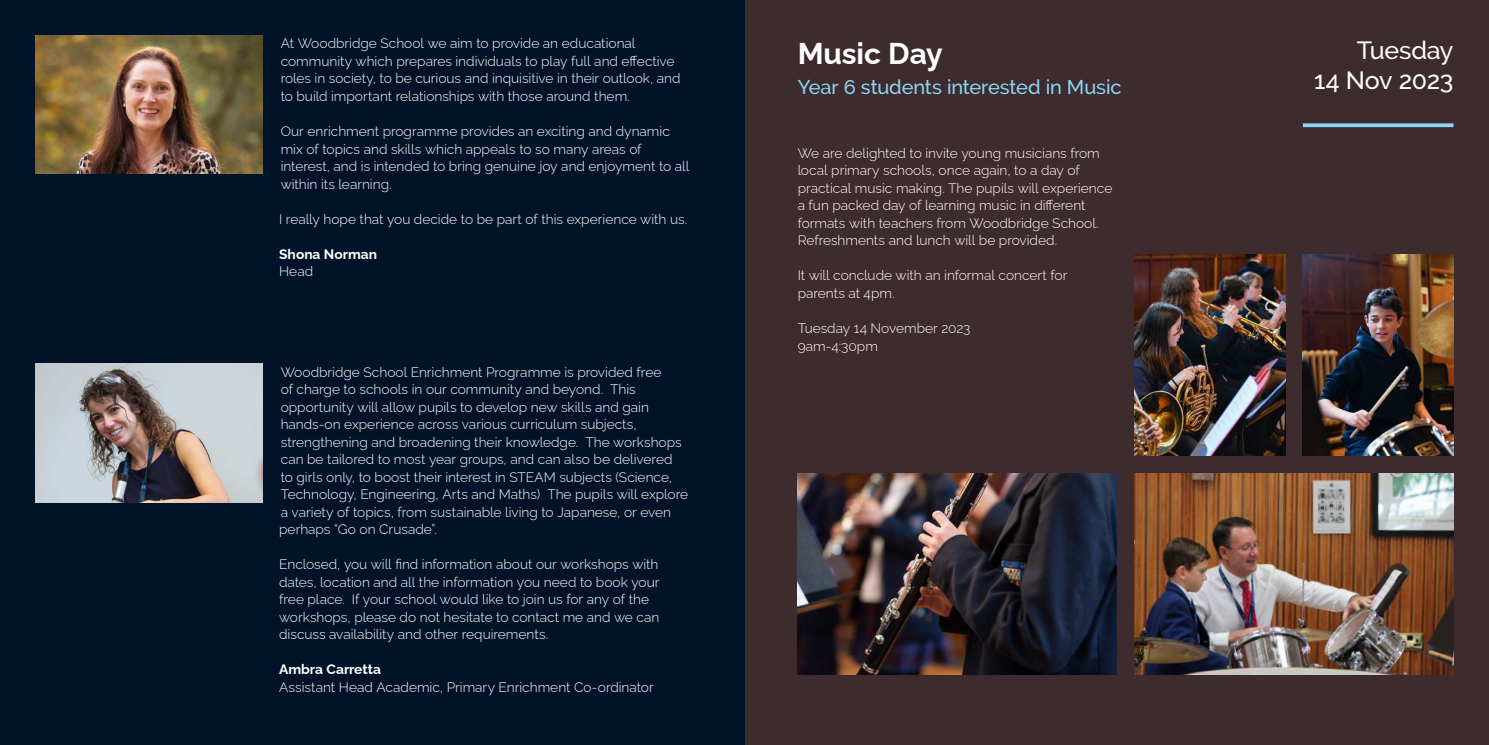
<style>
.page{position:relative;width:1489px;height:745px;background:#fff}
.page>*{position:absolute;margin:0;border:0;box-sizing:border-box;transform-origin:0 0}
.t1{font:100 30px "Raleway";letter-spacing:-.005em;color:#fff}
.t2{font:500 25px "Raleway";letter-spacing:-.015em;color:#fff}
.t3{font:500 20px "Raleway";letter-spacing:-.005em;color:#89d6f7}
.t4{font:100 13.75px/17.5px "Raleway";color:#fff}
</style>
<div class="page">
<div style="left:744px;top:0;width:744px;height:744px;background:#3e2b2d"></div>
<div style="left:0;top:0;width:744px;height:744px;background:#001329"></div>
<img style="left:1134px;top:254px;width:150px;height:201px">
<img style="left:1134px;top:473px;width:319px;height:200px">
<img style="left:1302px;top:254px;width:151px;height:201px">
<img style="left:35px;top:35px;width:228px;height:139px">
<img style="left:35px;top:363px;width:228px;height:138px">
<svg style="left:1302px;top:123px;width:151px;height:4px"></svg>
<img style="left:797px;top:473px;width:319px;height:200px">
<p class="t4" style="left:281px;top:33px;width:401px">At Woodbridge School we aim to provide an educational community which prepares individuals to play full and effective roles in society, to be curious and inquisitive in their outlook, and to build important relationships with those around them.</p>
<p class="t4" style="left:281px;top:121px;width:410px">Our enrichment programme provides an exciting and dynamic mix of topics and skills which appeals to so many areas of interest, and is intended to bring genuine joy and enjoyment to all within its learning.</p>
<p class="t4" style="left:279px;top:208px;width:409px">I really hope that you decide to be part of this experience with us.</p>
<p class="t4" style="left:279px;top:243px;width:99px">Shona Norman</p>
<p class="t4" style="left:279px;top:261px;width:35px">Head</p>
<p class="t4" style="left:279px;top:361px;width:410px">Woodbridge School Enrichment Programme is provided free<br>of charge to schools in our community and beyond. This opportunity will allow pupils to develop new skills and gain hands-on experience across various curriculum subjects, strengthening and broadening their knowledge. The workshops can be tailored to most year groups, and can also be delivered<br>to girls only, to boost their interest in STEAM subjects (Science, Technology, Engineering, Arts and Maths) The pupils will explore a variety of topics, from sustainable living to Japanese, or even perhaps “Go on Crusade”.</p>
<p class="t4" style="left:279px;top:554px;width:382px">Enclosed, you will find information about our workshops with dates, location and all the information you need to book your free place. If your school would like to join us for any of the workshops, please do not hesitate to contact me and we can discuss availability and other requirements.</p>
<p class="t4" style="left:279px;top:659px;width:103px">Ambra Carretta</p>
<p class="t4" style="left:279px;top:676px;width:376px">Assistant Head Academic, Primary Enrichment Co-ordinator</p>
<p class="t1" style="left:797px;top:29px;width:146px">Music Day</p>
<p class="t3" style="left:797px;top:75px;width:325px">Year 6 students interested in Music</p>
<p class="t4" style="left:797px;top:142px;width:316px">We are delighted to invite young musicians from local primary schools, once again, to a day of practical music making. The pupils will experience a fun packed day of learning music in different formats with teachers from Woodbridge School.<br>Refreshments and lunch will be provided.</p>
<p class="t4" style="left:797px;top:265px;width:271px">It will conclude with an informal concert for parents at 4pm.</p>
<p class="t4" style="left:797px;top:318px;width:174px">Tuesday 14 November 2023</p>
<p class="t4" style="left:797px;top:335px;width:82px">9am-4:30pm</p>
<p class="t2" style="left:1356px;top:36px;width:98px">Tuesday</p>
<p class="t2" style="left:1313px;top:66px;width:141px">14 Nov 2023</p>
</div>
